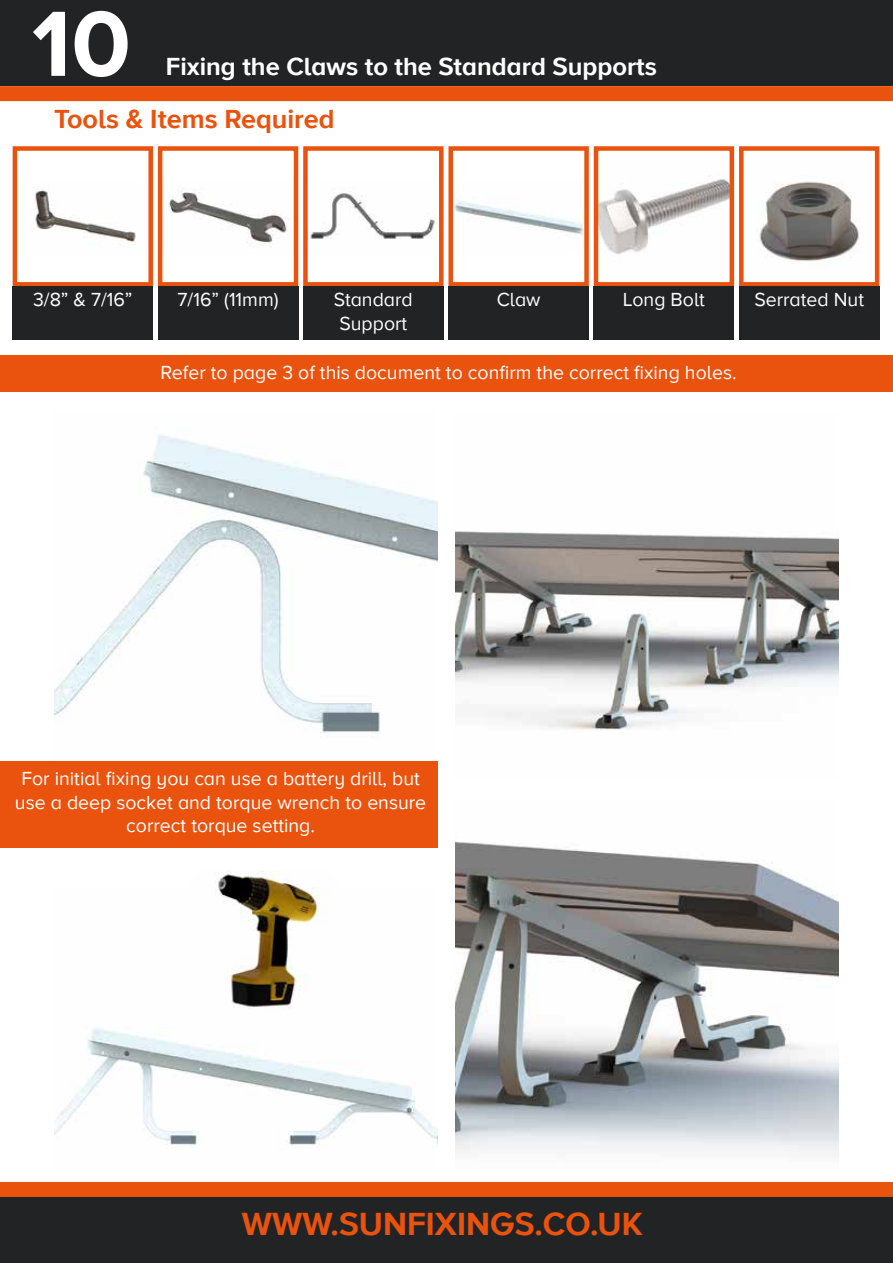
<style>
.page{position:relative;width:893px;height:1263px;background:#fff}
.page>*{position:absolute;margin:0;border:0;box-sizing:border-box;transform-origin:0 0}
.t1{font:700 96px "Proxima Nova A";color:#fff}
.t2{font:700 33px "Proxima Nova A";color:#e9530e}
.t3{font:700 27px "Proxima Nova A";color:#e9530e}
.t4{font:700 25.5px "Proxima Nova A";color:#fff}
.t5{font:19.5px/23.4px "Proxima Nova A";color:#fff}
</style>
<div class="page">
<div style="left:0;top:0;width:893px;height:86px;background:#222324"></div>
<div style="left:0;top:1195px;width:893px;height:68px;background:#222324"></div>
<div style="left:0;top:1182px;width:893px;height:15px;background:#e9530e"></div>
<div style="left:0;top:86px;width:893px;height:15px;background:#e9530e"></div>
<img style="left:54px;top:434px;width:383px;height:304px">
<img style="left:455px;top:531px;width:384px;height:199px">
<img style="left:54px;top:1028px;width:383px;height:120px">
<img style="left:455px;top:841px;width:384px;height:311px">
<div style="left:0;top:355px;width:893px;height:37px;background:#e9530e"></div>
<img style="left:35px;top:190px;width:101px;height:55px">
<div style="left:13px;top:146px;width:140px;height:141px;border:4px solid #e9530e"></div>
<img style="left:169px;top:188px;width:118px;height:59px">
<div style="left:158px;top:146px;width:140px;height:141px;border:4px solid #e9530e"></div>
<img style="left:309px;top:193px;width:126px;height:46px">
<div style="left:303px;top:146px;width:140px;height:141px;border:4px solid #e9530e"></div>
<img style="left:454px;top:201px;width:130px;height:34px">
<div style="left:448px;top:146px;width:141px;height:141px;border:4px solid #e9530e"></div>
<img style="left:599px;top:179px;width:130px;height:76px">
<div style="left:594px;top:146px;width:140px;height:141px;border:4px solid #e9530e"></div>
<img style="left:759px;top:181px;width:100px;height:81px">
<div style="left:739px;top:146px;width:140px;height:141px;border:4px solid #e9530e"></div>
<div style="left:13px;top:287px;width:140px;height:53px;background:#222324"></div>
<div style="left:158px;top:287px;width:140px;height:53px;background:#222324"></div>
<div style="left:303px;top:287px;width:140px;height:53px;background:#222324"></div>
<div style="left:448px;top:287px;width:141px;height:53px;background:#222324"></div>
<div style="left:594px;top:287px;width:140px;height:53px;background:#222324"></div>
<div style="left:739px;top:287px;width:140px;height:53px;background:#222324"></div>
<div style="left:0;top:761px;width:437px;height:86px;background:#e9530e"></div>
<img style="left:218px;top:871px;width:108px;height:138px">
<h1 class="t1" style="left:32px;top:-11px;width:100px">10</h1>
<h3 class="t3" style="left:54px;top:103px;width:282px">Tools &amp; Items Required</h3>
<h3 class="t4" style="left:166px;top:52px;width:493px">Fixing the Claws to the Standard Supports</h3>
<p class="t5" style="left:33px;top:289px;width:101px">3/8” &amp; 7/16”</p>
<p class="t5" style="left:178px;top:289px;width:102px">7/16” (11mm)</p>
<p class="t5" style="left:334px;top:289px;width:80px">Standard<br>Support</p>
<p class="t5" style="left:497px;top:289px;width:45px">Claw</p>
<p class="t5" style="left:623px;top:289px;width:84px">Long Bolt</p>
<p class="t5" style="left:754px;top:289px;width:111px">Serrated Nut</p>
<p class="t5" style="left:161px;top:361px;width:577px">Refer to page 3 of this document to confirm the correct fixing holes.</p>
<p class="t5" style="left:15px;top:768px;width:413px;text-align:center">For initial fixing you can use a battery drill, but use a deep socket and torque wrench to ensure correct torque setting.</p>
<h2 class="t2" style="left:242px;top:1205px;width:402px">WWW.SUNFIXINGS.CO.UK</h2>
</div>
